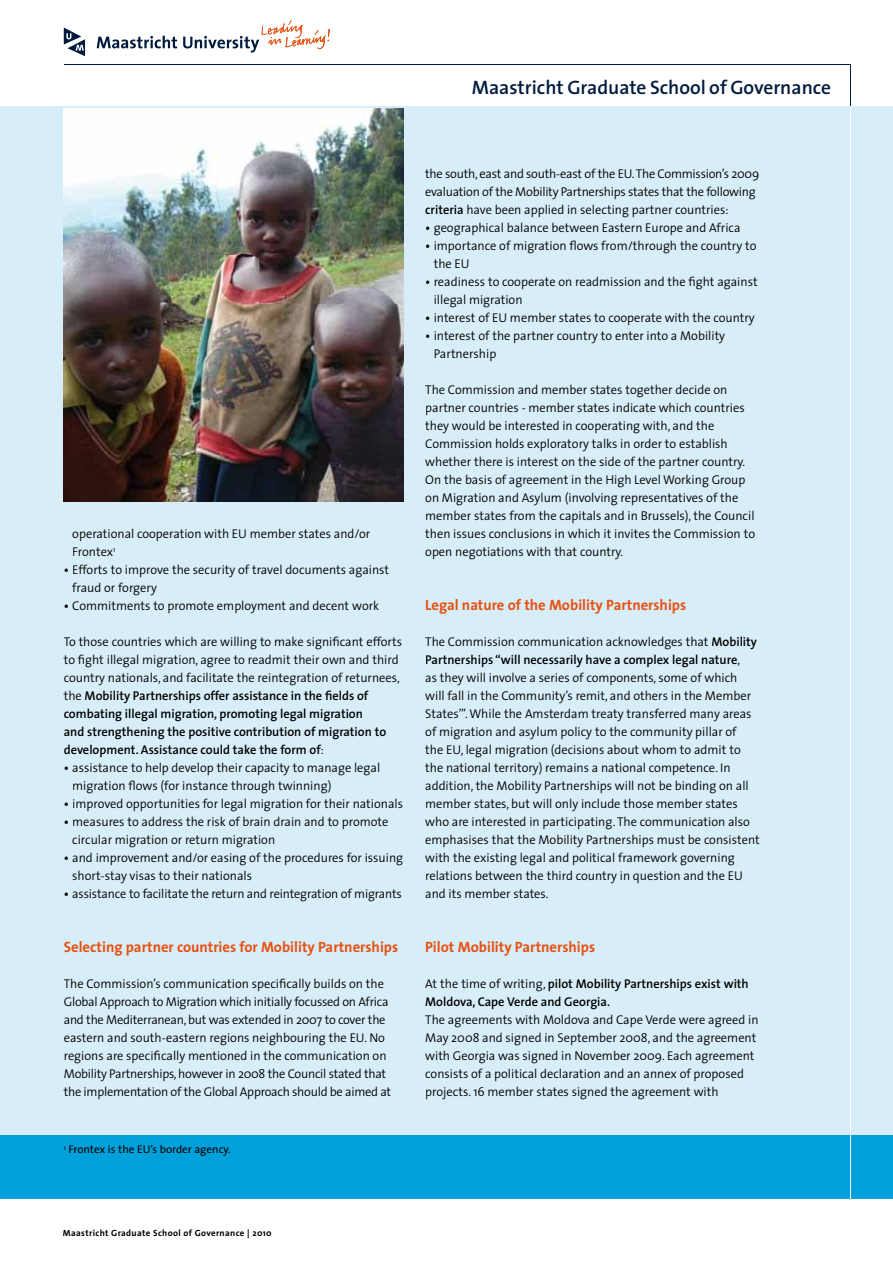
<style>
.page{position:relative;width:893px;height:1263px;background:#fff}
.page>*{position:absolute;margin:0;border:0;box-sizing:border-box;transform-origin:0 0}
.t1{font:600 19.5px "The Sans";color:#001a3d}
.t2{font:700 15px "The Sans";color:#e85113}
.t3{font:300 12.75px/18px "The Sans";color:#000}
.t4{font:300 12.75px/18px "The Sans";letter-spacing:-.02em;color:#000}
.t5{font:600 12.75px/18px "The Sans";color:#000}
.t6{font:11.25px "The Sans";color:#000}
.t7{font:700 9px "The Sans";letter-spacing:.04em;color:#000}
.s1{font-weight:600}
.s2{font-weight:300}
</style>
<div class="page">
<div style="left:0;top:106px;width:893px;height:1029px;background:#d7edf8"></div>
<div style="left:0;top:1135px;width:893px;height:64px;background:#00a1db"></div>
<hr style="left:849px;top:64px;width:1px;height:43px;background:#001a3d">
<hr style="left:64px;top:64px;width:786px;height:1px;background:#001a3d">
<svg style="left:97px;top:36px;width:80px;height:12px"></svg>
<svg style="left:64px;top:28px;width:21px;height:28px"></svg>
<svg style="left:183px;top:20px;width:147px;height:33px"></svg>
<hr style="left:849px;top:106px;width:1px;height:1093px;background:#fff">
<img style="left:64px;top:108px;width:340px;height:394px">
<h1 class="t1" style="left:472px;top:71px;width:361px">Maastricht Graduate School of Governance</h1>
<p class="t3" style="left:72px;top:524px;width:299px">operational cooperation with EU member states and/or<br>Frontex<sup>1</sup></p>
<p class="t3" style="left:72px;top:560px;width:318px;text-indent:-8px"><span class="s1">•</span> Efforts to improve the security of travel documents against fraud or forgery</p>
<p class="t3" style="left:64px;top:596px;width:317px"><span class="s1">•</span> Commitments to promote employment and decent work</p>
<p class="t5" style="left:64px;top:632px;width:340px"><span class="s2">To those countries which are willing to make significant efforts to fight illegal migration, agree to readmit their own and third country nationals, and facilitate the reintegration of returnees, the</span> Mobility Partnerships offer assistance in the fields of combating illegal migration, promoting legal migration<br>and strengthening the positive contribution of migration to development. Assistance could take the form of<span class="s2">:</span></p>
<p class="t3" style="left:72px;top:758px;width:309px;text-indent:-8px"><span class="s1">•</span> assistance to help develop their capacity to manage legal migration flows (for instance through twinning)</p>
<p class="t3" style="left:64px;top:794px;width:341px"><span class="s1">•</span> improved opportunities for legal migration for their nationals</p>
<p class="t3" style="left:72px;top:812px;width:318px;text-indent:-8px"><span class="s1">•</span> measures to address the risk of brain drain and to promote circular migration or return migration</p>
<p class="t3" style="left:72px;top:848px;width:332px;text-indent:-8px"><span class="s1">•</span> and improvement and/or easing of the procedures for issuing short-stay visas to their nationals</p>
<p class="t3" style="left:64px;top:884px;width:340px"><span class="s1">•</span> assistance to facilitate the return and reintegration of migrants</p>
<p class="t2" style="left:64px;top:934px;width:336px">Selecting partner countries for Mobility Partnerships</p>
<p class="t4" style="left:64px;top:974px;width:329px">The Commission’s communication specifically builds on the Global Approach to Migration which initially focussed on Africa and the Mediterranean, but was extended in 2007 to cover the eastern and south-eastern regions neighbouring the EU. No regions are specifically mentioned in the communication on Mobility Partnerships, however in 2008 the Council stated that the implementation of the Global Approach should be aimed at</p>
<p class="t6" style="left:64px;top:1140px;width:168px"><sup>1</sup> Frontex is the EU’s border agency.</p>
<p class="t4" style="left:425px;top:164px;width:336px">the south, east and south-east of the EU. The Commission’s 2009 evaluation of the Mobility Partnerships states that the following <span class="s1">criteria</span> have been applied in selecting partner countries:</p>
<p class="t3" style="left:425px;top:218px;width:317px"><span class="s1">•</span> geographical balance between Eastern Europe and Africa</p>
<p class="t3" style="left:434px;top:236px;width:324px;text-indent:-8px"><span class="s1">•</span> importance of migration flows from/through the country to the EU</p>
<p class="t3" style="left:434px;top:272px;width:325px;text-indent:-8px"><span class="s1">•</span> readiness to cooperate on readmission and the fight against illegal migration</p>
<p class="t3" style="left:425px;top:308px;width:331px"><span class="s1">•</span> interest of EU member states to cooperate with the country</p>
<p class="t3" style="left:434px;top:326px;width:293px;text-indent:-8px"><span class="s1">•</span> interest of the partner country to enter into a Mobility<br>Partnership</p>
<p class="t3" style="left:425px;top:380px;width:331px">The Commission and member states together decide on partner countries - member states indicate which countries they would be interested in cooperating with, and the Commission holds exploratory talks in order to establish whether there is interest on the side of the partner country.<br>On the basis of agreement in the High Level Working Group on Migration and Asylum (involving representatives of the member states from the capitals and in Brussels), the Council then issues conclusions in which it invites the Commission to open negotiations with that country.</p>
<p class="t2" style="left:425px;top:592px;width:263px">Legal nature of the Mobility Partnerships</p>
<p class="t3" style="left:425px;top:632px;width:336px">The Commission communication acknowledges that <span class="s1">Mobility Partnerships “will necessarily have a complex legal nature</span>,<br>as they will involve a series of components, some of which will fall in the Community’s remit, and others in the Member States’”. While the Amsterdam treaty transferred many areas of migration and asylum policy to the community pillar of<br>the EU, legal migration (decisions about whom to admit to the national territory) remains a national competence. In addition, the Mobility Partnerships will not be binding on all member states, but will only include those member states who are interested in participating. The communication also emphasises that the Mobility Partnerships must be consistent with the existing legal and political framework governing relations between the third country in question and the EU and its member states.</p>
<p class="t2" style="left:425px;top:934px;width:171px">Pilot Mobility Partnerships</p>
<p class="t5" style="left:425px;top:974px;width:325px"><span class="s2">At the time of writing,</span> pilot Mobility Partnerships exist with<br>Moldova, Cape Verde and Georgia.</p>
<p class="t3" style="left:425px;top:1010px;width:335px">The agreements with Moldova and Cape Verde were agreed in May 2008 and signed in September 2008, and the agreement with Georgia was signed in November 2009. Each agreement consists of a political declaration and an annex of proposed projects. 16 member states signed the agreement with</p>
<p class="t7" style="left:63px;top:1225px;width:210px">Maastricht Graduate School of Governance | 2010</p>
</div>
